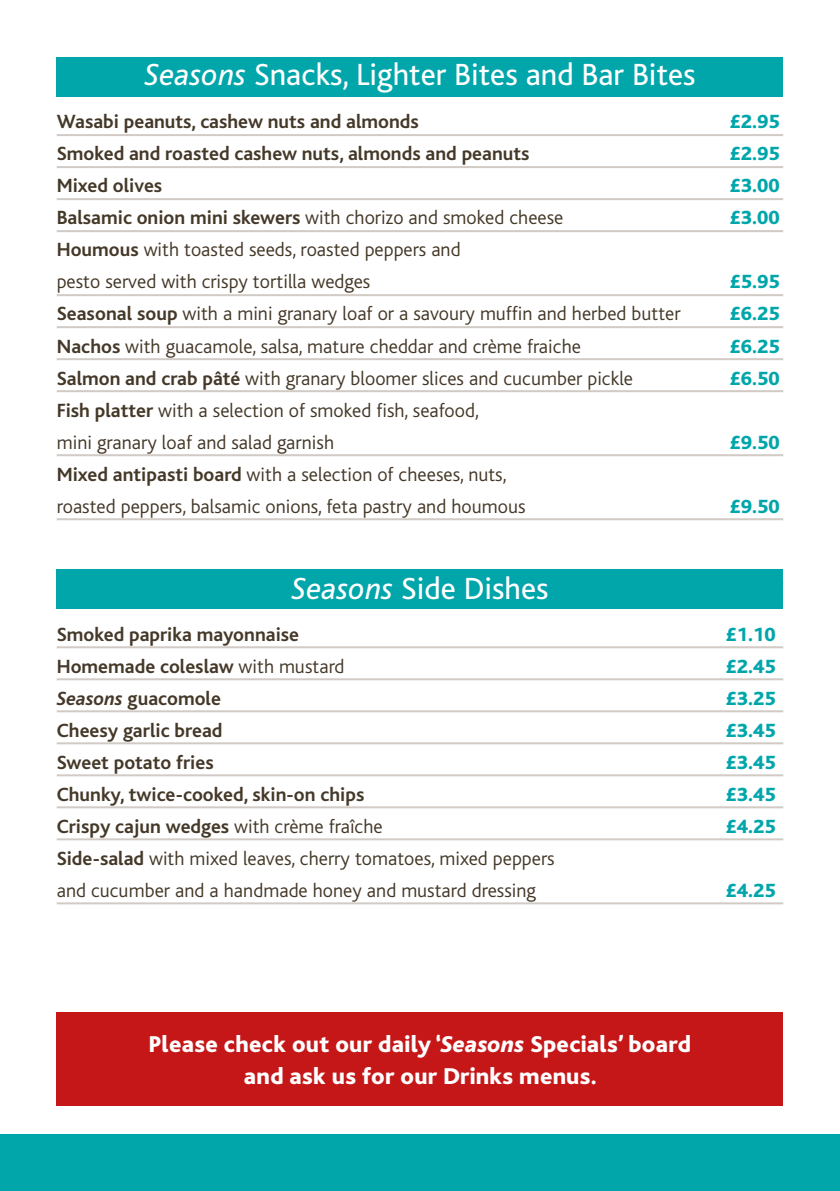
<style>
.page{position:relative;width:840px;height:1191px;background:#fff}
.page>*{position:absolute;margin:0;border:0;box-sizing:border-box;transform-origin:0 0}
.t1{font:32px "Bliss";color:#fff}
.t2{font:800 24px/32px "Bliss";letter-spacing:.01em;color:#fff;text-align:center}
.t3{font:300 20px/32px "Bliss";color:#443828}
.t4{font:700 20px "Bliss";color:#443828}
.t5{font:800 20px "Bliss";color:#00a6aa}
.s1{font-style:italic}
.s2{font-weight:700}
.s3{font-weight:300}
</style>
<div class="page">
<div style="left:0;top:1134px;width:839px;height:57px;background:#00a6aa"></div>
<hr style="left:57px;top:134px;width:725px;height:2px;background:#d1cac5">
<hr style="left:57px;top:166px;width:725px;height:2px;background:#d1cac5">
<hr style="left:57px;top:198px;width:725px;height:2px;background:#d1cac5">
<hr style="left:57px;top:230px;width:725px;height:2px;background:#d1cac5">
<hr style="left:57px;top:294px;width:725px;height:2px;background:#d1cac5">
<hr style="left:57px;top:326px;width:725px;height:2px;background:#d1cac5">
<hr style="left:57px;top:358px;width:725px;height:2px;background:#d1cac5">
<hr style="left:57px;top:390px;width:725px;height:2px;background:#d1cac5">
<hr style="left:57px;top:454px;width:725px;height:2px;background:#d1cac5">
<hr style="left:57px;top:518px;width:725px;height:2px;background:#d1cac5">
<hr style="left:57px;top:646px;width:725px;height:2px;background:#d1cac5">
<hr style="left:57px;top:678px;width:725px;height:2px;background:#d1cac5">
<hr style="left:57px;top:710px;width:725px;height:2px;background:#d1cac5">
<hr style="left:57px;top:742px;width:725px;height:2px;background:#d1cac5">
<hr style="left:57px;top:774px;width:725px;height:2px;background:#d1cac5">
<hr style="left:57px;top:806px;width:725px;height:2px;background:#d1cac5">
<hr style="left:57px;top:838px;width:725px;height:2px;background:#d1cac5">
<hr style="left:57px;top:902px;width:725px;height:2px;background:#d1cac5">
<div style="left:57px;top:57px;width:725px;height:39px;background:#00a6aa"></div>
<div style="left:57px;top:569px;width:725px;height:39px;background:#00a6aa"></div>
<div style="left:57px;top:1012px;width:725px;height:94px;background:#c51718"></div>
<h1 class="t1" style="left:144px;top:57px;width:552px"><span class="s1">Seasons</span> Snacks, Lighter Bites and Bar Bites</h1>
<p class="t4" style="left:57px;top:111px;width:363px">Wasabi peanuts, cashew nuts and almonds</p>
<p class="t5" style="left:729px;top:111px;width:51px">£2.95</p>
<p class="t4" style="left:57px;top:143px;width:474px">Smoked and roasted cashew nuts, almonds and peanuts</p>
<p class="t5" style="left:729px;top:143px;width:51px">£2.95</p>
<p class="t4" style="left:57px;top:175px;width:107px">Mixed olives</p>
<p class="t5" style="left:729px;top:175px;width:51px">£3.00</p>
<p class="t3" style="left:57px;top:202px;width:508px"><span class="s2">Balsamic onion mini skewers</span> with chorizo and smoked cheese</p>
<p class="t5" style="left:729px;top:207px;width:51px">£3.00</p>
<p class="t3" style="left:57px;top:234px;width:405px"><span class="s2">Houmous</span> with toasted seeds, roasted peppers and pesto served with crispy tortilla wedges</p>
<p class="t5" style="left:729px;top:271px;width:51px">£5.95</p>
<p class="t3" style="left:57px;top:298px;width:625px"><span class="s2">Seasonal soup</span> with a mini granary loaf or a savoury muffin and herbed butter</p>
<p class="t5" style="left:729px;top:303px;width:51px">£6.25</p>
<p class="t3" style="left:57px;top:330px;width:525px"><span class="s2">Nachos</span> with guacamole, salsa, mature cheddar and crème fraiche</p>
<p class="t5" style="left:729px;top:335px;width:51px">£6.25</p>
<p class="t3" style="left:57px;top:362px;width:577px"><span class="s2">Salmon and crab pâté</span> with granary bloomer slices and cucumber pickle</p>
<p class="t5" style="left:729px;top:367px;width:51px">£6.50</p>
<p class="t3" style="left:57px;top:394px;width:423px"><span class="s2">Fish platter</span> with a selection of smoked fish, seafood, mini granary loaf and salad garnish</p>
<p class="t5" style="left:729px;top:431px;width:51px">£9.50</p>
<p class="t3" style="left:57px;top:458px;width:470px"><span class="s2">Mixed antipasti board</span> with a selection of cheeses, nuts, roasted peppers, balsamic onions, feta pastry and houmous</p>
<p class="t5" style="left:729px;top:495px;width:51px">£9.50</p>
<h1 class="t1" style="left:291px;top:571px;width:258px"><span class="s1">Seasons</span> Side Dishes</h1>
<p class="t4" style="left:57px;top:623px;width:244px">Smoked paprika mayonnaise</p>
<p class="t5" style="left:725px;top:623px;width:51px">£1.10</p>
<p class="t4" style="left:57px;top:655px;width:289px">Homemade coleslaw <span class="s3">with mustard</span></p>
<p class="t5" style="left:725px;top:655px;width:51px">£2.45</p>
<p class="t4" style="left:57px;top:687px;width:166px"><span class="s1">Seasons</span> guacomole</p>
<p class="t5" style="left:725px;top:687px;width:51px">£3.25</p>
<p class="t4" style="left:57px;top:719px;width:167px">Cheesy garlic bread</p>
<p class="t5" style="left:725px;top:719px;width:51px">£3.45</p>
<p class="t4" style="left:57px;top:751px;width:158px">Sweet potato fries</p>
<p class="t5" style="left:725px;top:751px;width:51px">£3.45</p>
<p class="t4" style="left:57px;top:783px;width:309px">Chunky, twice-cooked, skin-on chips</p>
<p class="t5" style="left:725px;top:783px;width:51px">£3.45</p>
<p class="t4" style="left:57px;top:815px;width:327px">Crispy cajun wedges <span class="s3">with crème fraîche</span></p>
<p class="t5" style="left:725px;top:815px;width:51px">£4.25</p>
<p class="t3" style="left:57px;top:842px;width:499px"><span class="s2">Side-salad</span> with mixed leaves, cherry tomatoes, mixed peppers and cucumber and a handmade honey and mustard dressing</p>
<p class="t5" style="left:725px;top:879px;width:51px">£4.25</p>
<p class="t2" style="left:149px;top:1029px;width:543px">Please check out our daily ‘<span class="s1">Seasons</span> Specials’ board and ask us for our Drinks menus.</p>
</div>
